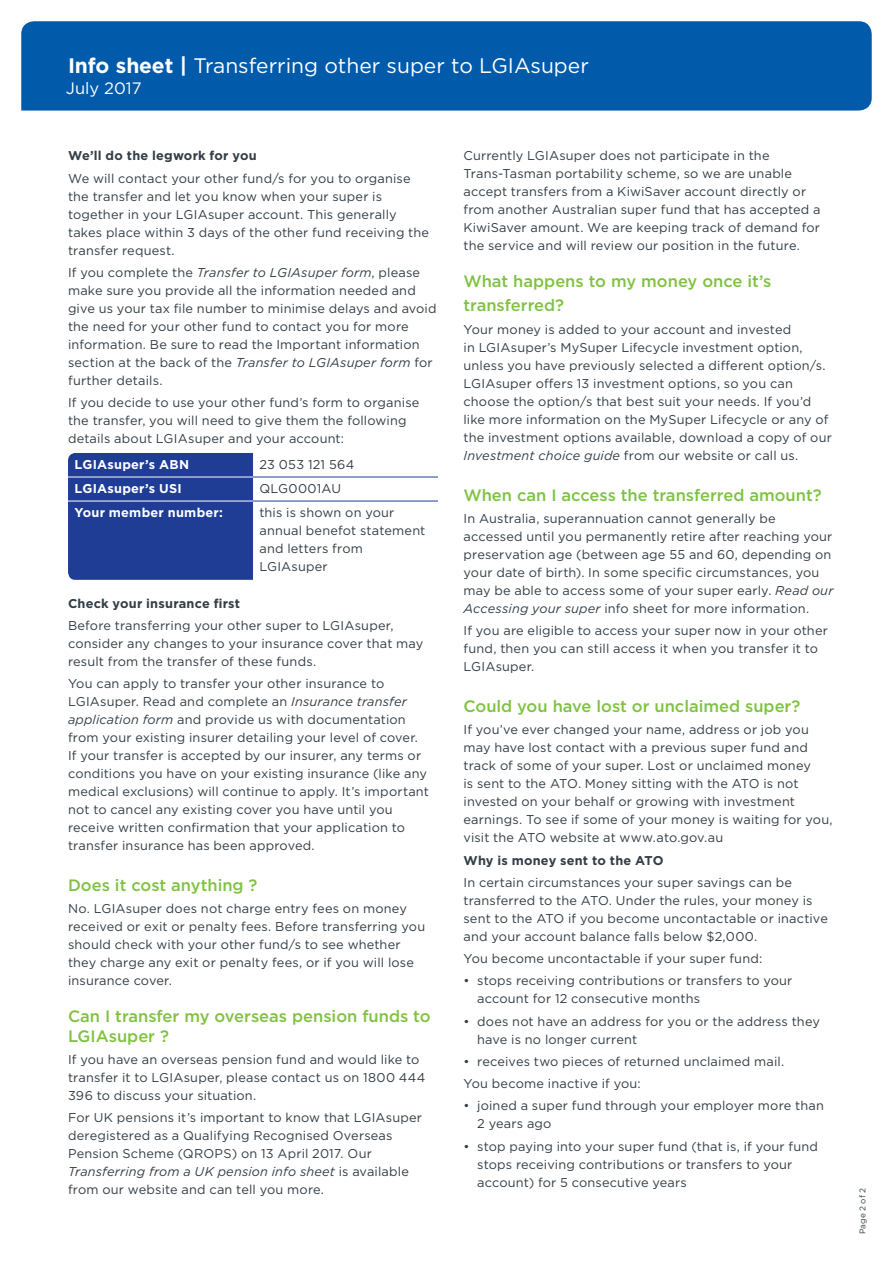
<style>
.page{position:relative;width:893px;height:1263px;background:#fff}
.page>*{position:absolute;margin:0;border:0;box-sizing:border-box;transform-origin:0 0}
.t1{font:21px "Gotham";color:#fff}
.Heading_level_2__gre{font:500 16.5px/19.8px "Gotham";color:#7fc241}
.t2{font:16.5px "Gotham";color:#fff}
.Body_copy_grey__8_5p{font:12.75px/18px "Gotham";letter-spacing:.015em;color:#323d46}
.Body_copy_grey__8_5p-2{font:700 12.75px "Gotham";letter-spacing:.015em;color:#323d46}
.t3{font:700 12.75px "Gotham";letter-spacing:.02em;color:#fff}
.t4{font:8.25px "Gotham";color:#323d46}
.s1{font-weight:700}
.s2{font-style:italic}
</style>
<div class="page">
<div style="left:21px;top:21px;width:851px;height:90px;background:#015aaa"></div>
<div style="left:68px;top:453px;width:185px;height:127px;background:#1f3d95"></div>
<hr style="left:68px;top:477px;width:185px;height:1px;background:#fff">
<hr style="left:68px;top:501px;width:185px;height:1px;background:#fff">
<hr style="left:253px;top:477px;width:185px;height:1px;background:#1f3d95">
<hr style="left:253px;top:501px;width:185px;height:1px;background:#1f3d95">
<p class="t1" style="left:68px;top:52px;width:522px"><span class="s1">Info sheet |</span> Transferring other super to LGIAsuper</p>
<p class="t2" style="left:66px;top:77px;width:77px">July 2017</p>
<p class="Body_copy_grey__8_5p-2" style="left:68px;top:147px;width:190px">We’ll do the legwork for you</p>
<p class="Body_copy_grey__8_5p" style="left:68px;top:169px;width:363px">We will contact your other fund/s for you to organise the transfer and let you know when your super is together in your LGIAsuper account. This generally takes place within 3 days of the other fund receiving the transfer request.</p>
<p class="Body_copy_grey__8_5p" style="left:68px;top:263px;width:370px">If you complete the <span class="s2">Transfer to LGIAsuper form</span>, please make sure you provide all the information needed and give us your tax file number to minimise delays and avoid the need for your other fund to contact you for more information. Be sure to read the Important information section at the back of the <span class="s2">Transfer to LGIAsuper form</span> for further details.</p>
<p class="Body_copy_grey__8_5p" style="left:68px;top:393px;width:353px">If you decide to use your other fund’s form to organise the transfer, you will need to give them the following details about LGIAsuper and your account:</p>
<p class="t3" style="left:74px;top:455px;width:116px">LGIAsuper’s ABN</p>
<p class="Body_copy_grey__8_5p" style="left:259px;top:455px;width:96px">23 053 121 564</p>
<p class="t3" style="left:74px;top:480px;width:109px">LGIAsuper’s USI</p>
<p class="Body_copy_grey__8_5p" style="left:259px;top:479px;width:83px">QLG0001AU</p>
<p class="t3" style="left:74px;top:504px;width:150px">Your member number:</p>
<p class="Body_copy_grey__8_5p" style="left:259px;top:503px;width:168px">this is shown on your annual benefot statement and letters from<br>LGIAsuper</p>
<p class="Body_copy_grey__8_5p-2" style="left:68px;top:594px;width:174px">Check your insurance first</p>
<p class="Body_copy_grey__8_5p" style="left:68px;top:616px;width:357px">Before transferring your other super to LGIAsuper, consider any changes to your insurance cover that may result from the transfer of these funds.</p>
<p class="Body_copy_grey__8_5p" style="left:68px;top:674px;width:362px">You can apply to transfer your other insurance to LGIAsuper. Read and complete an <span class="s2">Insurance transfer application form</span> and provide us with documentation from your existing insurer detailing your level of cover.<br>If your transfer is accepted by our insurer, any terms or conditions you have on your existing insurance (like any medical exclusions) will continue to apply. It’s important not to cancel any existing cover you have until you receive written confirmation that your application to transfer insurance has been approved.</p>
<p class="Heading_level_2__gre" style="left:68px;top:875px;width:191px">Does it cost anything ?</p>
<p class="Body_copy_grey__8_5p" style="left:68px;top:899px;width:359px">No. LGIAsuper does not charge entry fees on money received or exit or penalty fees. Before transferring you should check with your other fund/s to see whether they charge any exit or penalty fees, or if you will lose insurance cover.</p>
<p class="Heading_level_2__gre" style="left:68px;top:1006px;width:364px">Can I transfer my overseas pension funds to<br>LGIAsuper ?</p>
<p class="Body_copy_grey__8_5p" style="left:68px;top:1050px;width:359px">If you have an overseas pension fund and would like to transfer it to LGIAsuper, please contact us on 1800 444<br>396 to discuss your situation.</p>
<p class="Body_copy_grey__8_5p" style="left:68px;top:1109px;width:356px">For UK pensions it’s important to know that LGIAsuper deregistered as a Qualifying Recognised Overseas Pension Scheme (QROPS) on 13 April 2017. Our <span class="s2">Transferring from a UK pension info sheet</span> is available from our website and can tell you more.</p>
<p class="Body_copy_grey__8_5p" style="left:463px;top:147px;width:359px">Currently LGIAsuper does not participate in the Trans-Tasman portability scheme, so we are unable accept transfers from a KiwiSaver account directly or from another Australian super fund that has accepted a KiwiSaver amount. We are keeping track of demand for the service and will review our position in the future.</p>
<p class="Heading_level_2__gre" style="left:463px;top:269px;width:309px;line-height:24px">What happens to my money once it’s transferred?</p>
<p class="Body_copy_grey__8_5p" style="left:463px;top:320px;width:370px">Your money is added to your account and invested<br>in LGIAsuper’s MySuper Lifecycle investment option, unless you have previously selected a different option/s.<br>LGIAsuper offers 13 investment options, so you can choose the option/s that best suit your needs. If you’d like more information on the MySuper Lifecycle or any of the investment options available, download a copy of our <span class="s2">Investment choice guide</span> from our website or call us.</p>
<p class="Heading_level_2__gre" style="left:463px;top:485px;width:360px">When can I access the transferred amount?</p>
<p class="Body_copy_grey__8_5p" style="left:463px;top:509px;width:371px">In Australia, superannuation cannot generally be accessed until you permanently retire after reaching your preservation age (between age 55 and 60, depending on your date of birth). In some specific circumstances, you may be able to access some of your super early. <span class="s2">Read our Accessing your super</span> info sheet for more information.</p>
<p class="Body_copy_grey__8_5p" style="left:463px;top:621px;width:366px">If you are eligible to access your super now in your other fund, then you can still access it when you transfer it to<br>LGIAsuper.</p>
<p class="Heading_level_2__gre" style="left:463px;top:696px;width:338px">Could you have lost or unclaimed super?</p>
<p class="Body_copy_grey__8_5p" style="left:463px;top:720px;width:371px">If you’ve ever changed your name, address or job you may have lost contact with a previous super fund and track of some of your super. Lost or unclaimed money<br>is sent to the ATO. Money sitting with the ATO is not invested on your behalf or growing with investment earnings. To see if some of your money is waiting for you, visit the ATO website at www.ato.gov.au</p>
<p class="Body_copy_grey__8_5p-2" style="left:463px;top:852px;width:202px">Why is money sent to the ATO</p>
<p class="Body_copy_grey__8_5p" style="left:463px;top:873px;width:366px">In certain circumstances your super savings can be transferred to the ATO. Under the rules, your money is sent to the ATO if you become uncontactable or inactive and your account balance falls below $2,000.</p>
<p class="Body_copy_grey__8_5p" style="left:463px;top:949px;width:300px">You become uncontactable if your super fund:</p>
<p class="Body_copy_grey__8_5p" style="left:477px;top:971px;width:317px;text-indent:-14px">• stops receiving contributions or transfers to your account for 12 consecutive months</p>
<p class="Body_copy_grey__8_5p" style="left:477px;top:1012px;width:344px;text-indent:-14px">• does not have an address for you or the address they have is no longer current</p>
<p class="Body_copy_grey__8_5p" style="left:463px;top:1052px;width:322px">• receives two pieces of returned unclaimed mail.</p>
<p class="Body_copy_grey__8_5p" style="left:463px;top:1074px;width:179px">You become inactive if you:</p>
<p class="Body_copy_grey__8_5p" style="left:477px;top:1097px;width:348px;text-indent:-14px">• joined a super fund through your employer more than<br>2 years ago</p>
<p class="Body_copy_grey__8_5p" style="left:477px;top:1137px;width:342px;text-indent:-14px">• stop paying into your super fund (that is, if your fund stops receiving contributions or transfers to your account) for 5 consecutive years</p>
<p class="t4" style="left:857px;top:1234px;width:48px;rotate:-90deg">Page 2 of 2</p>
</div>
